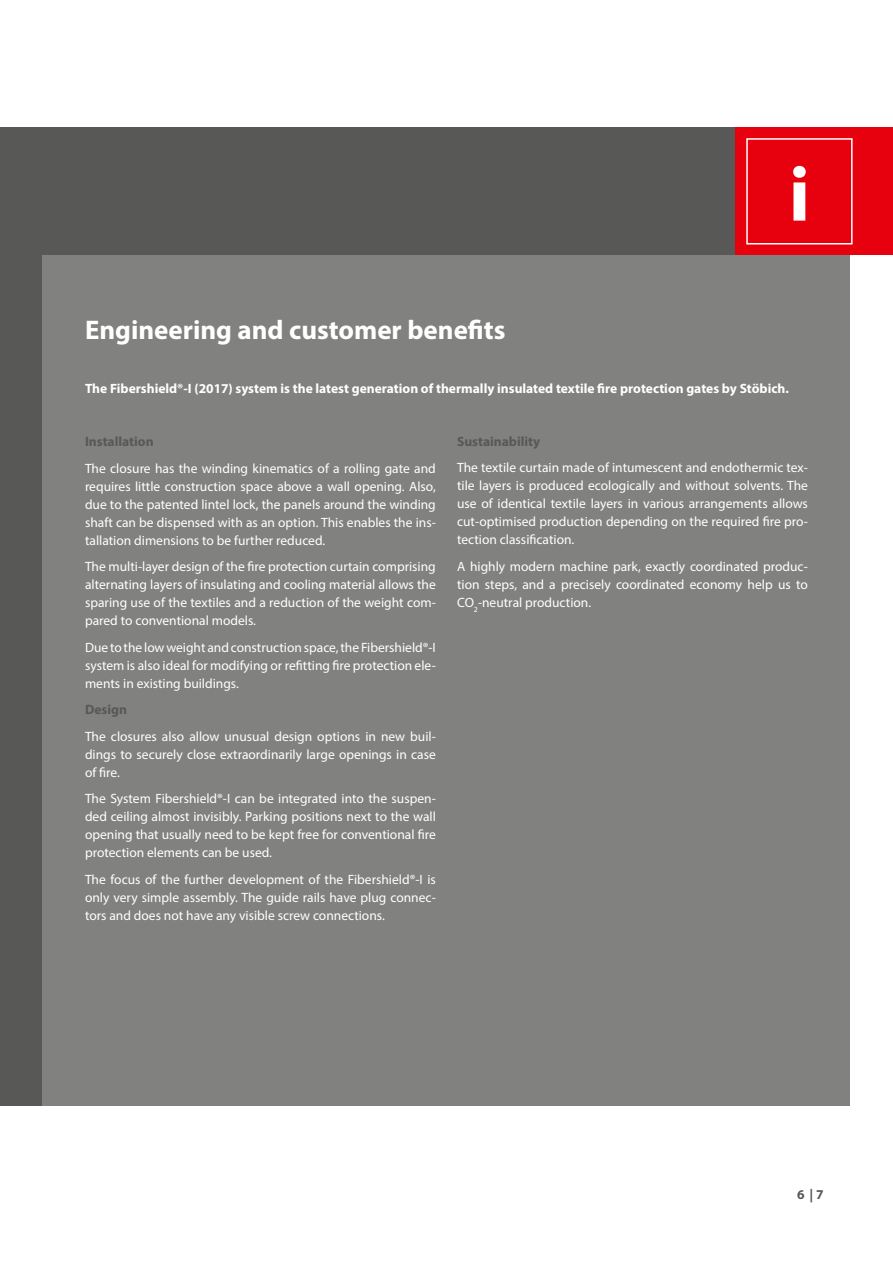
<style>
.page{position:relative;width:893px;height:1263px;background:#fff}
.page>*{position:absolute;margin:0;border:0;box-sizing:border-box;transform-origin:0 0}
.t1{font:700 78px "Myriad Pro";color:#fff}
.t2{font:700 27px "Myriad Pro";color:#fff}
.t3{font:13.5px/18px "Myriad Pro";color:#fff;text-align:justify}
.t4{font:700 13.5px "Myriad Pro";color:#fff}
.t5{font:700 13.5px "Myriad Pro";color:#585957}
</style>
<div class="page">
<div style="left:0;top:128px;width:850px;height:978px;background:#585957"></div>
<div style="left:43px;top:255px;width:807px;height:851px;background:#818180"></div>
<div style="left:736px;top:128px;width:157px;height:127px;background:#e7000d"></div>
<div style="left:746px;top:138px;width:107px;height:106px;border:2px solid #fff"></div>
<h2 class="t2" style="left:85px;top:312px;width:422px">Engineering and customer benefits</h2>
<h1 class="t1" style="left:789px;top:143px;width:23px">i</h1>
<p class="t4" style="left:85px;top:379px;width:705px">The Fibershield®-I (2017) system is the latest generation of thermally insulated textile fire protection gates by Stöbich.</p>
<p class="t5" style="left:85px;top:433px;width:70px">Installation</p>
<p class="t3" style="left:85px;top:459px;width:352px">The closure has the winding kinematics of a rolling gate and requires little construction space above a wall opening. Also, due to the patented lintel lock, the panels around the winding shaft can be dispensed with as an option. This enables the ins&shy;tallation dimensions to be further reduced.</p>
<p class="t3" style="left:85px;top:557px;width:352px">The multi-layer design of the fire protection curtain comprising alternating layers of insulating and cooling material allows the sparing use of the textiles and a reduction of the weight com&shy;pared to conventional models.</p>
<p class="t3" style="left:85px;top:638px;width:352px">Due to the low weight and construction space, the Fibershield®-I system is also ideal for modifying or refitting fire protection ele&shy;ments in existing buildings.</p>
<p class="t5" style="left:85px;top:701px;width:43px">Design</p>
<p class="t3" style="left:85px;top:727px;width:352px">The closures also allow unusual design options in new buil&shy;dings to securely close extraordinarily large openings in case of fire.</p>
<p class="t3" style="left:85px;top:789px;width:352px">The System Fibershield®-I can be integrated into the suspen&shy;ded ceiling almost invisibly. Parking positions next to the wall opening that usually need to be kept free for conventional fire protection elements can be used.</p>
<p class="t3" style="left:85px;top:870px;width:352px">The focus of the further development of the Fibershield®-I is only very simple assembly. The guide rails have plug connec&shy;tors and does not have any visible screw connections.</p>
<p class="t5" style="left:457px;top:433px;width:85px">Sustainability</p>
<p class="t3" style="left:457px;top:459px;width:352px">The textile curtain made of intumescent and endothermic tex&shy;tile layers is produced ecologically and without solvents. The use of identical textile layers in various arrangements allows cut-optimised production depending on the required fire pro&shy;tection classification.</p>
<p class="t3" style="left:457px;top:557px;width:352px">A highly modern machine park, exactly coordinated produc&shy;tion steps, and a precisely coordinated economy help us to CO<sub>2</sub>-neutral production.</p>
<p class="t5" style="left:797px;top:1186px;width:28px">6 | 7</p>
</div>
